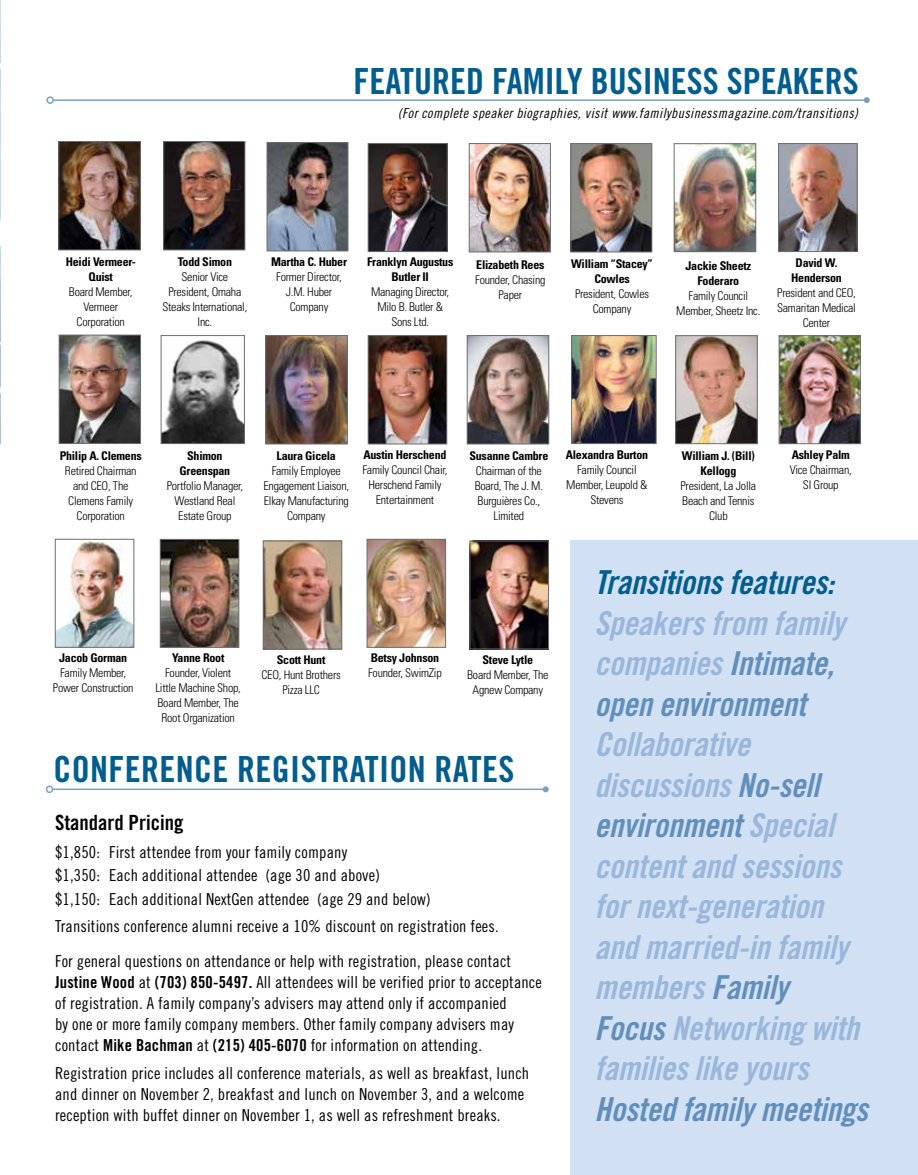
<style>
.page{position:relative;width:918px;height:1175px;background:#fff}
.page>*{position:absolute;margin:0;border:0;box-sizing:border-box;transform-origin:0 0}
.t1{font:36px "Trade Gothic Bold Cond Twenty";color:#005d8e}
.t2{font:33px/40.5px "Trade Gothic Bold Cond Twenty Obl";letter-spacing:-.01em;color:#99b6db}
.t3{font:33px "Trade Gothic Bold Cond Twenty Obl";letter-spacing:-.01em;color:#005d8e}
.t4{font:33px "Trade Gothic Bold Cond Twenty Obl";letter-spacing:-.01em;color:#618eba}
.t5{font:21px "Trade Gothic Bold Cond Twenty";color:#000}
.t6{font:16.5px/21px "Trade Gothic Cond Eighteen";letter-spacing:.01em;color:#000}
.t7{font:13.8px "Trade Gothic Cond Eighteen Obl";letter-spacing:.03em;color:#000}
.t8{font:300 condensed 12px/15px "Univers";letter-spacing:-.02em;color:#000;text-align:center}
.t9{font:700 condensed 12px/15px "Univers";letter-spacing:-.02em;color:#000;text-align:center}
.s1{font-family:"Trade Gothic Bold Cond Twenty"}
.s2{color:#618eba}
</style>
<div class="page">
<img style="left:0;top:0;width:1px;height:444px">
<div style="left:570px;top:541px;width:348px;height:633px;background:#d1e1f3"></div>
<img style="left:61px;top:143px;width:78px;height:105px">
<div style="left:59px;top:141px;width:82px;height:109px;border:1px solid #6d6e71"></div>
<img style="left:269px;top:144px;width:77px;height:105px">
<div style="left:267px;top:142px;width:81px;height:109px;border:1px solid #6d6e71"></div>
<img style="left:61px;top:337px;width:78px;height:105px">
<div style="left:59px;top:335px;width:82px;height:109px;border:1px solid #6d6e71"></div>
<img style="left:370px;top:145px;width:75px;height:105px">
<div style="left:368px;top:143px;width:79px;height:109px;border:1px solid #6d6e71"></div>
<img style="left:166px;top:143px;width:77px;height:105px">
<div style="left:164px;top:141px;width:81px;height:109px;border:1px solid #6d6e71"></div>
<img style="left:780px;top:145px;width:75px;height:105px">
<div style="left:778px;top:143px;width:79px;height:109px;border:1px solid #6d6e71"></div>
<img style="left:268px;top:337px;width:78px;height:105px">
<div style="left:266px;top:335px;width:82px;height:109px;border:1px solid #6d6e71"></div>
<img style="left:573px;top:145px;width:77px;height:105px">
<div style="left:571px;top:143px;width:81px;height:109px;border:1px solid #6d6e71"></div>
<img style="left:471px;top:145px;width:78px;height:105px">
<div style="left:469px;top:143px;width:82px;height:109px;border:1px solid #6d6e71"></div>
<img style="left:163px;top:340px;width:80px;height:102px">
<div style="left:161px;top:335px;width:84px;height:109px;border:1px solid #6d6e71"></div>
<img style="left:573px;top:337px;width:81px;height:105px">
<div style="left:571px;top:335px;width:85px;height:109px;border:1px solid #6d6e71"></div>
<img style="left:370px;top:337px;width:75px;height:105px">
<div style="left:368px;top:335px;width:79px;height:109px;border:1px solid #6d6e71"></div>
<img style="left:676px;top:145px;width:78px;height:105px">
<div style="left:674px;top:143px;width:82px;height:109px;border:1px solid #6d6e71"></div>
<img style="left:469px;top:337px;width:78px;height:105px">
<div style="left:467px;top:335px;width:82px;height:109px;border:1px solid #6d6e71"></div>
<img style="left:781px;top:337px;width:77px;height:105px">
<div style="left:779px;top:335px;width:81px;height:109px;border:1px solid #6d6e71"></div>
<img style="left:57px;top:541px;width:75px;height:104px">
<div style="left:55px;top:539px;width:79px;height:108px;border:1px solid #6d6e71"></div>
<img style="left:677px;top:337px;width:78px;height:105px">
<div style="left:675px;top:335px;width:82px;height:109px;border:1px solid #6d6e71"></div>
<hr style="left:53px;top:99px;width:814px;height:2px;background:#7aa1c4">
<div style="left:46px;top:96px;width:8px;height:8px;border:2px solid #7aa1c4;border-radius:50%"></div>
<svg style="left:864px;top:97px;width:6px;height:6px"></svg>
<img style="left:162px;top:541px;width:75px;height:104px">
<div style="left:160px;top:539px;width:79px;height:108px;border:1px solid #6d6e71"></div>
<img style="left:265px;top:543px;width:75px;height:104px">
<div style="left:263px;top:541px;width:79px;height:108px;border:1px solid #6d6e71"></div>
<img style="left:369px;top:541px;width:75px;height:104px">
<div style="left:367px;top:539px;width:79px;height:108px;border:1px solid #6d6e71"></div>
<img style="left:472px;top:543px;width:75px;height:104px">
<div style="left:470px;top:541px;width:79px;height:108px;border:1px solid #6d6e71"></div>
<hr style="left:53px;top:788px;width:493px;height:2px;background:#7aa1c4">
<div style="left:46px;top:785px;width:7px;height:8px;border:2px solid #7aa1c4;border-radius:50%"></div>
<svg style="left:543px;top:786px;width:6px;height:6px"></svg>
<h1 class="t1" style="left:354px;top:59px;width:507px">FEATURED FAMILY BUSINESS SPEAKERS</h1>
<p class="t7" style="left:398px;top:105px;width:462px">(For complete speaker biographies, visit www.familybusinessmagazine.com/transitions)</p>
<p class="t9" style="left:66px;top:254px;width:71px">Heidi Vermeer-<br>Quist</p>
<p class="t8" style="left:69px;top:284px;width:65px">Board Member,<br>Vermeer<br>Corporation</p>
<p class="t9" style="left:178px;top:254px;width:56px">Todd Simon</p>
<p class="t8" style="left:162px;top:269px;width:86px">Senior Vice<br>President, Omaha<br>Steaks International,<br>Inc.</p>
<p class="t9" style="left:271px;top:254px;width:77px">Martha C. Huber</p>
<p class="t8" style="left:276px;top:269px;width:67px">Former Director,<br>J.M. Huber<br>Company</p>
<p class="t9" style="left:367px;top:254px;width:88px">Franklyn Augustus<br>Butler II</p>
<p class="t8" style="left:371px;top:284px;width:80px">Managing Director,<br>Milo B. Butler &amp;<br>Sons Ltd.</p>
<p class="t9" style="left:476px;top:257px;width:70px">Elizabeth Rees</p>
<p class="t8" style="left:475px;top:272px;width:72px">Founder, Chasing<br>Paper</p>
<p class="t9" style="left:571px;top:256px;width:83px">William “Stacey”<br>Cowles</p>
<p class="t8" style="left:575px;top:286px;width:76px">President, Cowles<br>Company</p>
<p class="t9" style="left:685px;top:258px;width:67px">Jackie Sheetz<br>Foderaro</p>
<p class="t8" style="left:676px;top:288px;width:86px">Family Council<br>Member, Sheetz Inc.</p>
<p class="t9" style="left:791px;top:255px;width:52px">David W.<br>Henderson</p>
<p class="t8" style="left:777px;top:285px;width:80px">President and CEO,<br>Samaritan Medical<br>Center</p>
<p class="t9" style="left:60px;top:448px;width:84px">Philip A. Clemens</p>
<p class="t8" style="left:65px;top:463px;width:73px">Retired Chairman and CEO, The<br>Clemens Family<br>Corporation</p>
<p class="t9" style="left:180px;top:448px;width:52px">Shimon<br>Greenspan</p>
<p class="t8" style="left:167px;top:478px;width:78px">Portfolio Manager,<br>Westland Real<br>Estate Group</p>
<p class="t9" style="left:277px;top:448px;width:61px">Laura Gicela</p>
<p class="t8" style="left:264px;top:463px;width:87px">Family Employee<br>Engagement Liaison,<br>Elkay Manufacturing<br>Company</p>
<p class="t9" style="left:363px;top:447px;width:85px">Austin Herschend</p>
<p class="t8" style="left:363px;top:462px;width:86px">Family Council Chair,<br>Herschend Family<br>Entertainment</p>
<p class="t9" style="left:469px;top:448px;width:80px">Susanne Cambre</p>
<p class="t8" style="left:475px;top:463px;width:70px">Chairman of the<br>Board, The J. M.<br>Burguières Co.,<br>Limited</p>
<p class="t9" style="left:566px;top:447px;width:84px">Alexandra Burton</p>
<p class="t8" style="left:566px;top:462px;width:83px">Family Council<br>Member, Leupold &amp;<br>Stevens</p>
<p class="t9" style="left:682px;top:448px;width:74px">William J. (Bill)<br>Kellogg</p>
<p class="t8" style="left:681px;top:478px;width:77px">President, La Jolla<br>Beach and Tennis<br>Club</p>
<p class="t9" style="left:792px;top:447px;width:60px">Ashley Palm</p>
<p class="t8" style="left:790px;top:462px;width:63px">Vice Chairman,<br>SI Group</p>
<p class="t9" style="left:59px;top:650px;width:70px">Jacob Gorman</p>
<p class="t8" style="left:53px;top:665px;width:82px">Family Member,<br>Power Construction</p>
<p class="t9" style="left:172px;top:650px;width:54px">Yanne Root</p>
<p class="t8" style="left:156px;top:665px;width:87px">Founder, Violent<br>Little Machine Shop,<br>Board Member, The<br>Root Organization</p>
<p class="t9" style="left:277px;top:652px;width:50px">Scott Hunt</p>
<p class="t8" style="left:262px;top:667px;width:81px">CEO, Hunt Brothers<br>Pizza LLC</p>
<p class="t9" style="left:371px;top:650px;width:70px">Betsy Johnson</p>
<p class="t8" style="left:368px;top:665px;width:75px">Founder, SwimZip</p>
<p class="t9" style="left:483px;top:652px;width:52px">Steve Lytle</p>
<p class="t8" style="left:467px;top:667px;width:83px">Board Member, The<br>Agnew Company</p>
<h1 class="t1" style="left:53px;top:747px;width:463px">CONFERENCE REGISTRATION RATES</h1>
<h3 class="t5" style="left:55px;top:809px;width:130px">Standard Pricing</h3>
<h3 class="t6" style="left:55px;top:840px;width:377px;line-height:23.4px">$1,850: First attendee from your family company<br>$1,350: Each additional attendee (age 30 and above)<br>$1,150: Each additional NextGen attendee (age 29 and below)</h3>
<h3 class="t6" style="left:55px;top:909px;width:458px;line-height:34.5px">Transitions conference alumni receive a 10% discount on registration fees.<br>For general questions on attendance or help with registration, please contact</h3>
<p class="t6" style="left:55px;top:971px;width:488px"><span class="s1">Justine Wood</span> at <span class="s1">(703) 850-5497.</span> All attendees will be verified prior to acceptance of registration. A family company’s advisers may attend only if accompanied<br>by one or more family company members. Other family company advisers may contact <span class="s1">Mike Bachman</span> at <span class="s1">(215) 405-6070</span> for information on attending.</p>
<h3 class="t6" style="left:55px;top:1062px;width:476px">Registration price includes all conference materials, as well as breakfast, lunch and dinner on November 2, breakfast and lunch on November 3, and a welcome reception with buffet dinner on November 1, as well as refreshment breaks.</h3>
<h2 class="t3" style="left:595px;top:562px;width:241px">Transitions features:</h2>
<h2 class="t2" style="left:595px;top:602px;width:252px">Speakers from family companies <span class="s2">Intimate, open environment</span></h2>
<h2 class="t2" style="left:595px;top:724px;width:266px">Collaborative discussions <span class="s2">No-sell environment</span> Special content and sessions for next-generation and married-in family members <span class="s2">Family<br>Focus</span> Networking with families like yours</h2>
<h2 class="t4" style="left:595px;top:1089px;width:275px">Hosted family meetings</h2>
</div>
